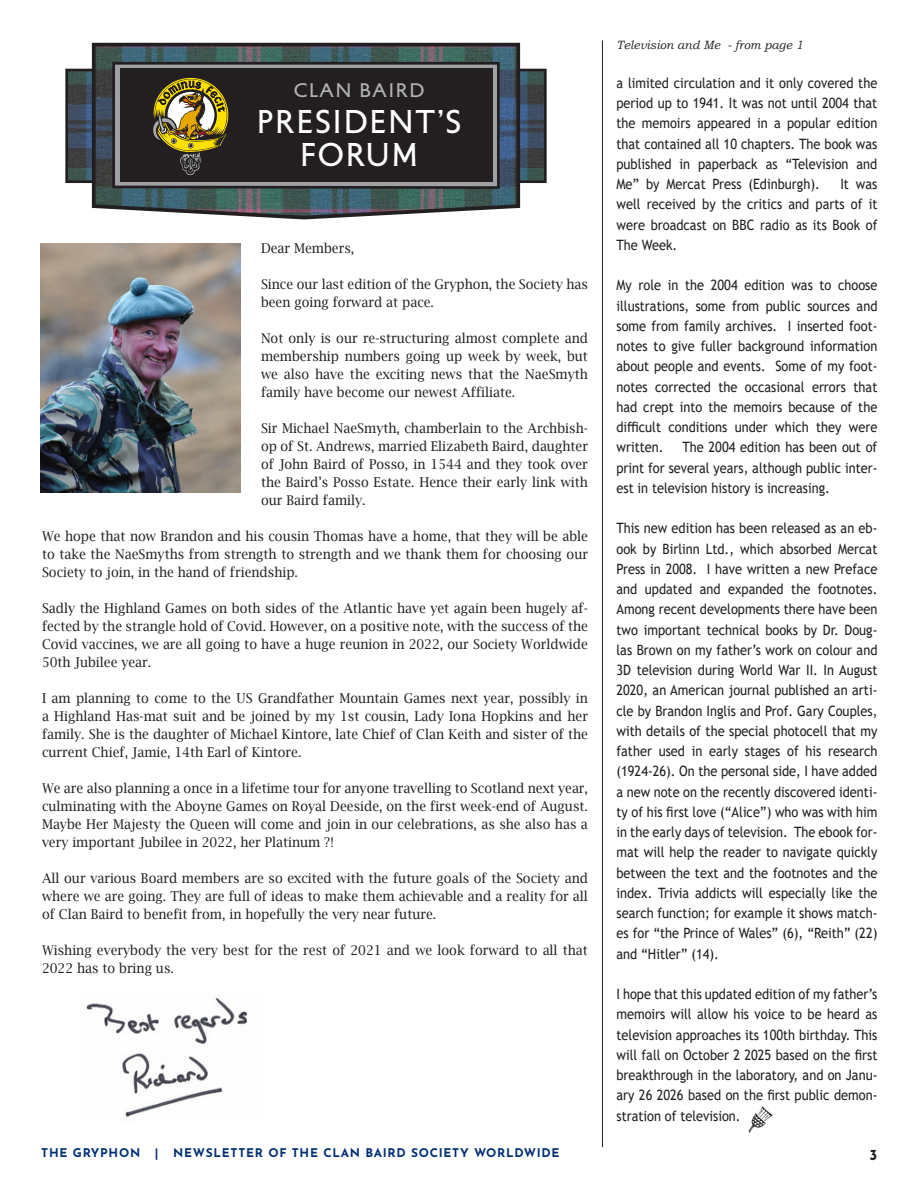
<style>
.page{position:relative;width:918px;height:1188px;background:#fff}
.page>*{position:absolute;margin:0;border:0;box-sizing:border-box;transform-origin:0 0}
.t1{font:28.8px/33.2px "Petit Serif NP";letter-spacing:.045em;color:#fff;text-align:center}
.t2{font:17.1px "Petit Serif NP";letter-spacing:.06em;color:#b0b1b5;scale:1.06 1}
.t3{font:700 15px "Josefin Sans";color:#231f20}
.t4{font:14.25px/20.2px "Trebuchet MS";color:#231f20;text-align:justify;scale:.9 1}
.t5{font:13.5px/18px "Lucida Bright";color:#231f20;text-align:justify;scale:.95 1}
.t6{font:700 12px "Josefin Sans";letter-spacing:.06em;color:#002f73}
.t7{font:italic 12px "Bookman Old Style";color:#231f20}
</style>
<div class="page">
<img style="left:69px;top:73px;width:474px;height:106px">
<div style="left:65px;top:69px;width:482px;height:114px;border:3px solid #231f20"></div>
<svg style="left:90px;top:42px;width:432px;height:178px;background:#58686e"></svg>
<svg style="left:111px;top:61px;width:390px;height:129px;background:#626568"></svg>
<div style="left:120px;top:69px;width:372px;height:113px;background:#231f20"></div>
<svg style="left:153px;top:77px;width:76px;height:98px"></svg>
<img style="left:40px;top:244px;width:201px;height:248px">
<hr style="left:602px;top:40px;width:1px;height:1107px;background:#231f20">
<img style="left:86px;top:997px;width:162px;height:120px">
<img style="left:748px;top:1107px;width:24px;height:25px">
<p class="t2" style="left:294px;top:78px;width:125px">CLAN BAIRD</p>
<p class="t1" style="left:257px;top:103px;width:207px">PRESIDENT’S<br>FORUM</p>
<p class="t5" style="left:261px;top:239px;width:100px">Dear Members,</p>
<p class="t5" style="left:261px;top:275px;width:346px">Since our last edition of the Gryphon, the Society has been going forward at pace.</p>
<p class="t5" style="left:261px;top:329px;width:346px">Not only is our re-structuring almost complete and membership numbers going up week by week, but we also have the exciting news that the NaeSmyth family have become our newest Affiliate.</p>
<p class="t5" style="left:261px;top:419px;width:346px">Sir Michael NaeSmyth, chamberlain to the Archbish&shy;op of St. Andrews, married Elizabeth Baird, daughter of John Baird of Posso, in 1544 and they took over the Baird’s Posso Estate. Hence their early link with our Baird family.</p>
<p class="t5" style="left:42px;top:527px;width:576px">We hope that now Brandon and his cousin Thomas have a home, that they will be able to take the NaeSmyths from strength to strength and we thank them for choosing our Society to join, in the hand of friendship.</p>
<p class="t5" style="left:42px;top:599px;width:576px">Sadly the Highland Games on both sides of the Atlantic have yet again been hugely af&shy;fected by the strangle hold of Covid. However, on a positive note, with the success of the Covid vaccines, we are all going to have a huge reunion in 2022, our Society Worldwide 50th Jubilee year.</p>
<p class="t5" style="left:42px;top:689px;width:576px">I am planning to come to the US Grandfather Mountain Games next year, possibly in a Highland Has-mat suit and be joined by my 1st cousin, Lady Iona Hopkins and her family. She is the daughter of Michael Kintore, late Chief of Clan Keith and sister of the current Chief, Jamie, 14th Earl of Kintore.</p>
<p class="t5" style="left:42px;top:779px;width:576px">We are also planning a once in a lifetime tour for anyone travelling to Scotland next year, culminating with the Aboyne Games on Royal Deeside, on the first week-end of August.<br>Maybe Her Majesty the Queen will come and join in our celebrations, as she also has a very important Jubilee in 2022, her Platinum ?!</p>
<p class="t5" style="left:42px;top:869px;width:576px">All our various Board members are so excited with the future goals of the Society and where we are going. They are full of ideas to make them achievable and a reality for all of Clan Baird to benefit from, in hopefully the very near future.</p>
<p class="t5" style="left:42px;top:941px;width:576px">Wishing everybody the very best for the rest of 2021 and we look forward to all that<br>2022 has to bring us.</p>
<p class="t6" style="left:41px;top:1142px;width:520px">THE GRYPHON | NEWSLETTER OF THE CLAN BAIRD SOCIETY WORLDWIDE</p>
<p class="t7" style="left:616px;top:37px;width:188px">Television and Me - from page 1</p>
<p class="t4" style="left:616px;top:73px;width:291px">a limited circulation and it only covered the period up to 1941. It was not until 2004 that the memoirs appeared in a popular edition that contained all 10 chapters. The book was published in paperback as “Television and Me” by Mercat Press (Edinburgh).</p>
<p class="t4" style="left:616px;top:174px;width:291px;text-indent:224px">It was well received by the critics and parts of it were broadcast on BBC radio as its Book of The Week.</p>
<p class="t4" style="left:616px;top:275px;width:291px">My role in the 2004 edition was to choose illustrations, some from public sources and some from family archives. I inserted foot&shy;notes to give fuller background information about people and events. Some of my foot&shy;notes corrected the occasional errors that had crept into the memoirs because of the difficult conditions under which they were written.</p>
<p class="t4" style="left:616px;top:437px;width:291px;text-indent:66px">The 2004 edition has been out of print for several years, although public inter&shy;est in television history is increasing.</p>
<p class="t4" style="left:616px;top:518px;width:291px">This new edition has been released as an eb&shy;ook by Birlinn Ltd., which absorbed Mercat Press in 2008. I have written a new Preface and updated and expanded the footnotes.<br>Among recent developments there have been two important technical books by Dr. Doug&shy;las Brown on my father’s work on colour and 3D television during World War II. In August 2020, an American journal published an arti&shy;cle by Brandon Inglis and Prof. Gary Couples, with details of the special photocell that my father used in early stages of his research (1924-26). On the personal side, I have added a new note on the recently discovered identi&shy;ty of his first love (“Alice”) who was with him in the early days of television. The ebook for&shy;mat will help the reader to navigate quickly between the text and the footnotes and the index. Trivia addicts will especially like the search function; for example it shows match&shy;es for “the Prince of Wales” (6), “Reith” (22) and “Hitler” (14).</p>
<p class="t4" style="left:616px;top:984px;width:291px">I hope that this updated edition of my father’s memoirs will allow his voice to be heard as television approaches its 100th birthday. This will fall on October 2 2025 based on the first breakthrough in the laboratory, and on Janu&shy;ary 26 2026 based on the first public demon&shy;stration of television.</p>
<p class="t3" style="left:870px;top:1142px;width:9px">3</p>
</div>
